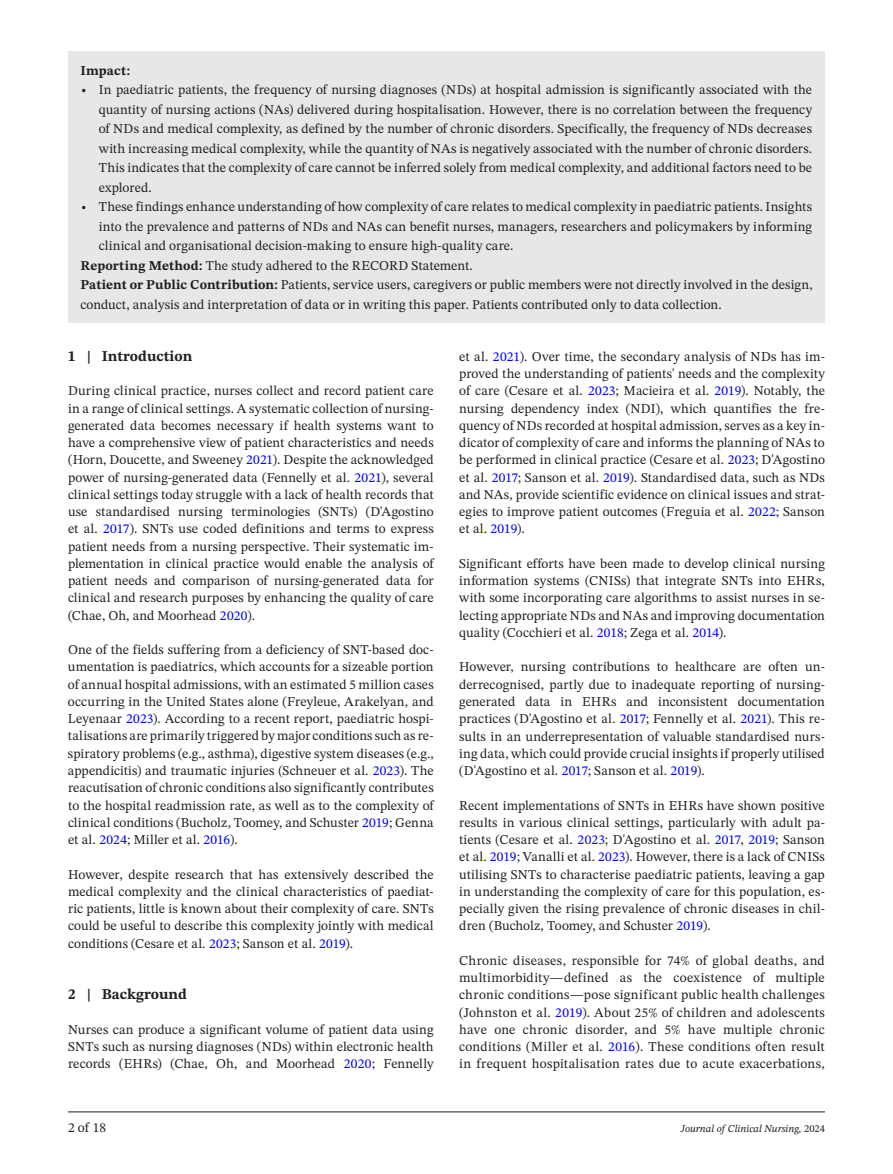
<style>
.page{position:relative;width:893px;height:1174px;background:#fff}
.page>*{position:absolute;margin:0;border:0;box-sizing:border-box;transform-origin:0 0}
.t1{font:700 15px "STIX Two Text";color:#231f20}
.t2{font:13.5px/17.2px "STIX Two Text";letter-spacing:.01em;color:#231f20;text-align:justify}
.t3{font:700 13.5px "STIX Two Text";letter-spacing:.015em;color:#231f20}
.t4{font:italic 10.5px "STIX Two Text";color:#231f20}
.s1{font-weight:700}
.s2{color:#00f}
.s3{font-style:normal}
</style>
<div class="page">
<hr style="left:68px;top:1111px;width:757px;height:1px;background:#231f20">
<div style="left:68px;top:55px;width:757px;height:150px;background:#e6e7e9"></div>
<div style="left:68px;top:192px;width:757px;height:72px;background:#e6e7e9"></div>
<div style="left:68px;top:264px;width:757px;height:58px;background:#e6e7e9"></div>
<div style="left:68px;top:51px;width:757px;height:14px;background:#e6e7e9"></div>
<p class="t3" style="left:80px;top:61px;width:51px">Impact:</p>
<p class="t2" style="left:99px;top:80px;width:715px;line-height:19.5px;text-indent:-18px">• In paediatric patients, the frequency of nursing diagnoses (NDs) at hospital admission is significantly associated with the quantity of nursing actions (NAs) delivered during hospitalisation. However, there is no correlation between the frequency of NDs and medical complexity, as defined by the number of chronic disorders. Specifically, the frequency of NDs decreases with increasing medical complexity, while the quantity of NAs is negatively associated with the number of chronic disorders.<br>This indicates that the complexity of care cannot be inferred solely from medical complexity, and additional factors need to be explored.</p>
<p class="t2" style="left:81px;top:198px;width:733px">• These findings enhance understanding of how complexity of care relates to medical complexity in paediatric patients. Insights</p>
<p class="t2" style="left:99px;top:218px;width:715px">into the prevalence and patterns of NDs and NAs can benefit nurses, managers, researchers and policymakers by informing</p>
<p class="t2" style="left:99px;top:237px;width:416px">clinical and organisational decision-making to ensure high-quality care.</p>
<p class="t2" style="left:80px;top:257px;width:394px"><span class="s1">Reporting Method:</span> The study adhered to the RECORD Statement.</p>
<p class="t2" style="left:80px;top:276px;width:734px"><span class="s1">Patient or Public Contribution:</span> Patients, service users, caregivers or public members were not directly involved in the design,</p>
<p class="t2" style="left:80px;top:296px;width:643px">conduct, analysis and interpretation of data or in writing this paper. Patients contributed only to data collection.</p>
<p class="t1" style="left:68px;top:345px;width:126px">1 | Introduction</p>
<p class="t2" style="left:68px;top:382px;width:367px">During clinical practice, nurses collect and record patient care in a range of clinical settings. A systematic collection of nursing&shy;generated data becomes necessary if health systems want to have a comprehensive view of patient characteristics and needs (Horn, Doucette, and Sweeney <span class="s2">2021</span>). Despite the acknowledged power of nursing-generated data (Fennelly et al. <span class="s2">2021</span>), several clinical settings today struggle with a lack of health records that use standardised nursing terminologies (SNTs) (D'Agostino et al. <span class="s2">2017</span>). SNTs use coded definitions and terms to express patient needs from a nursing perspective. Their systematic im&shy;plementation in clinical practice would enable the analysis of patient needs and comparison of nursing-generated data for clinical and research purposes by enhancing the quality of care (Chae, Oh, and Moorhead <span class="s2">2020</span>).</p>
<p class="t2" style="left:68px;top:641px;width:367px">One of the fields suffering from a deficiency of SNT-based doc&shy;umentation is paediatrics, which accounts for a sizeable portion of annual hospital admissions, with an estimated 5 million cases occurring in the United States alone (Freyleue, Arakelyan, and Leyenaar <span class="s2">2023</span>). According to a recent report, paediatric hospi&shy;talisations are primarily triggered by major conditions such as re&shy;spiratory problems (e.g., asthma), digestive system diseases (e.g., appendicitis) and traumatic injuries (Schneuer et al. <span class="s2">2023</span>). The reacutisation of chronic conditions also significantly contributes to the hospital readmission rate, as well as to the complexity of clinical conditions (Bucholz, Toomey, and Schuster <span class="s2">2019</span>; Genna et al. <span class="s2">2024</span>; Miller et al. <span class="s2">2016</span>).</p>
<p class="t2" style="left:68px;top:865px;width:367px">However, despite research that has extensively described the medical complexity and the clinical characteristics of paediat&shy;ric patients, little is known about their complexity of care. SNTs could be useful to describe this complexity jointly with medical conditions (Cesare et al. <span class="s2">2023</span>; Sanson et al. <span class="s2">2019</span>).</p>
<p class="t1" style="left:68px;top:983px;width:121px">2 | Background</p>
<p class="t2" style="left:68px;top:1020px;width:367px">Nurses can produce a significant volume of patient data using SNTs such as nursing diagnoses (NDs) within electronic health records (EHRs) (Chae, Oh, and Moorhead <span class="s2">2020</span>; Fennelly</p>
<p class="t2" style="left:459px;top:347px;width:367px">et al. <span class="s2">2021</span>). Over time, the secondary analysis of NDs has im&shy;proved the understanding of patients' needs and the complexity of care (Cesare et al. <span class="s2">2023</span>; Macieira et al. <span class="s2">2019</span>). Notably, the nursing dependency index (NDI), which quantifies the fre&shy;quency of NDs recorded at hospital admission, serves as a key in&shy;dicator of complexity of care and informs the planning of NAs to be performed in clinical practice (Cesare et al. <span class="s2">2023</span>; D'Agostino et al. <span class="s2">2017</span>; Sanson et al. <span class="s2">2019</span>). Standardised data, such as NDs and NAs, provide scientific evidence on clinical issues and strat&shy;egies to improve patient outcomes (Freguia et al. <span class="s2">2022</span>; Sanson et al. <span class="s2">2019</span>).</p>
<p class="t2" style="left:459px;top:555px;width:367px">Significant efforts have been made to develop clinical nursing information systems (CNISs) that integrate SNTs into EHRs, with some incorporating care algorithms to assist nurses in se&shy;lecting appropriate NDs and NAs and improving documentation quality (Cocchieri et al. <span class="s2">2018</span>; Zega et al. <span class="s2">2014</span>).</p>
<p class="t2" style="left:459px;top:658px;width:367px">However, nursing contributions to healthcare are often un&shy;derrecognised, partly due to inadequate reporting of nursing&shy;generated data in EHRs and inconsistent documentation practices (D'Agostino et al. <span class="s2">2017</span>; Fennelly et al. <span class="s2">2021</span>). This re&shy;sults in an underrepresentation of valuable standardised nurs&shy;ing data, which could provide crucial insights if properly utilised (D'Agostino et al. <span class="s2">2017</span>; Sanson et al. <span class="s2">2019</span>).</p>
<p class="t2" style="left:459px;top:796px;width:367px">Recent implementations of SNTs in EHRs have shown positive results in various clinical settings, particularly with adult pa&shy;tients (Cesare et al. <span class="s2">2023</span>; D'Agostino et al. <span class="s2">2017</span>, <span class="s2">2019</span>; Sanson et al. <span class="s2">2019</span>; Vanalli et al. <span class="s2">2023</span>). However, there is a lack of CNISs utilising SNTs to characterise paediatric patients, leaving a gap in understanding the complexity of care for this population, es&shy;pecially given the rising prevalence of chronic diseases in chil&shy;dren (Bucholz, Toomey, and Schuster <span class="s2">2019</span>).</p>
<p class="t2" style="left:459px;top:951px;width:367px">Chronic diseases, responsible for 74% of global deaths, and multimorbidity—defined as the coexistence of multiple chronic conditions—pose significant public health challenges (Johnston et al. <span class="s2">2019</span>). About 25% of children and adolescents have one chronic disorder, and 5% have multiple chronic conditions (Miller et al. <span class="s2">2016</span>). These conditions often result in frequent hospitalisation rates due to acute exacerbations,</p>
<p class="t2" style="left:68px;top:1119px;width:40px">2 of 18</p>
<p class="t4" style="left:681px;top:1121px;width:145px">Journal of Clinical Nursing, <span class="s3">2024</span></p>
</div>
